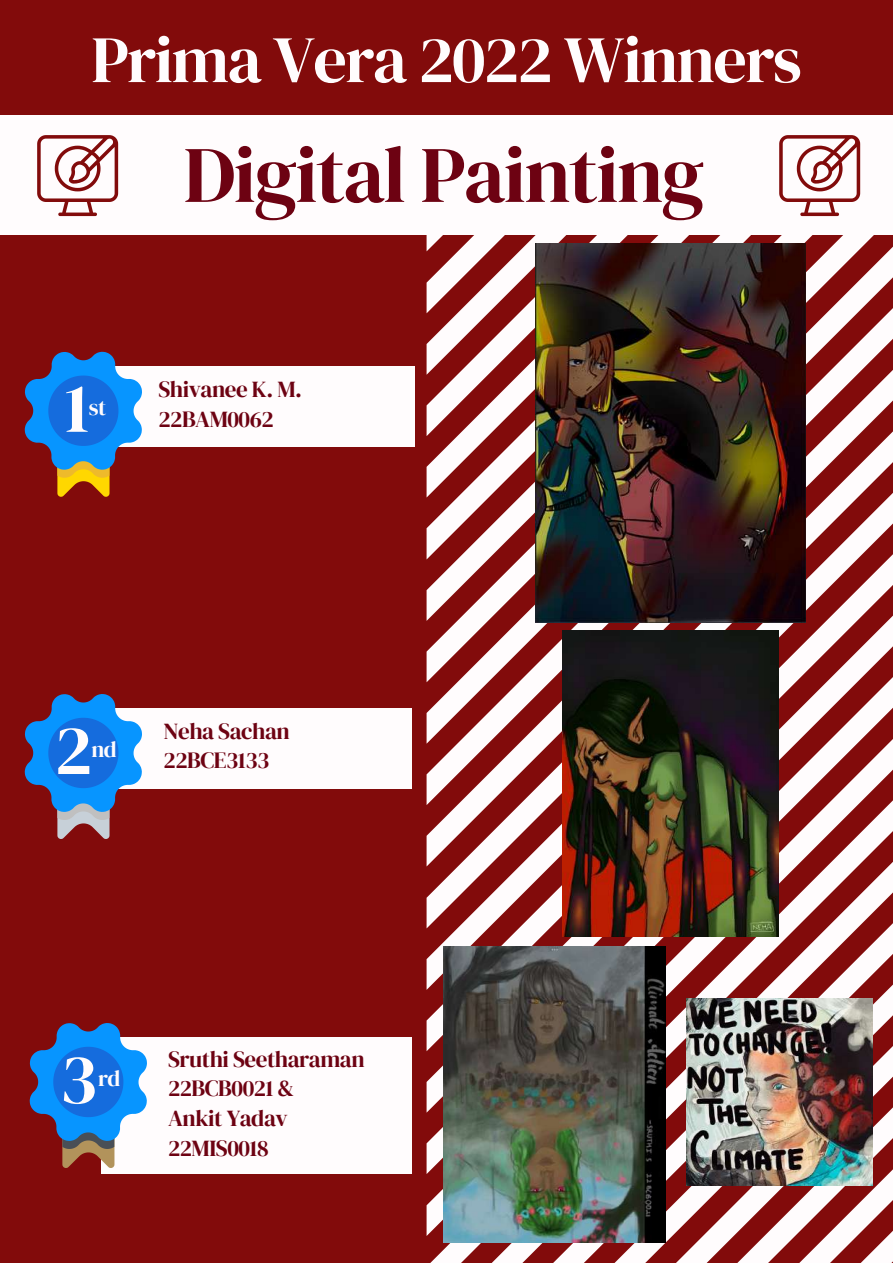
<style>
.page{position:relative;width:893px;height:1264px;background:#fff}
.page>*{position:absolute;margin:0;border:0;box-sizing:border-box;transform-origin:0 0}
.t1{font:79.95px "DM Serif Display";letter-spacing:-.02em;color:#6d0212}
.t2{font:70.5px "DM Serif Display";color:#fffcfd}
.t3{font:66.15px "DM Serif Display";letter-spacing:-.025em;color:#fffcfd}
.t4{font:22.95px/29.8px "DM Serif Display";letter-spacing:-.02em;color:#6d0212}
.t5{font:22.5px "DM Serif Display";color:#fffcfd}
</style>
<div class="page">
<div style="left:0;top:0;width:892px;height:1262px;background:#820b0b"></div>
<svg style="left:426px;top:235px;width:466px;height:1027px"></svg>
<div style="left:114px;top:366px;width:300px;height:81px;background:#fffcfd"></div>
<div style="left:104px;top:708px;width:307px;height:81px;background:#fffcfd"></div>
<div style="left:101px;top:1037px;width:310px;height:136px;background:#fffcfd"></div>
<svg style="left:25px;top:352px;width:117px;height:145px"></svg>
<svg style="left:25px;top:694px;width:117px;height:145px"></svg>
<svg style="left:30px;top:1023px;width:117px;height:144px"></svg>
<div style="left:0;top:116px;width:892px;height:119px;background:#fffcfd"></div>
<svg style="left:37px;top:135px;width:81px;height:81px"></svg>
<svg style="left:779px;top:135px;width:81px;height:81px"></svg>
<img style="left:536px;top:244px;width:269px;height:378px">
<img style="left:563px;top:630px;width:215px;height:306px">
<img style="left:444px;top:946px;width:221px;height:296px">
<img style="left:686px;top:998px;width:186px;height:187px">
<h3 class="t3" style="left:91px;top:14px;width:712px">Prima Vera 2022 Winners</h3>
<h1 class="t1" style="left:183px;top:119px;width:522px">Digital Painting</h1>
<h2 class="t2" style="left:65px;top:359px;width:26px">1</h2>
<p class="t5" style="left:89px;top:391px;width:19px">st</p>
<p class="t4" style="left:158px;top:374px;width:145px">Shivanee K. M.<br>22BAM0062</p>
<h2 class="t2" style="left:55px;top:701px;width:39px">2</h2>
<p class="t5" style="left:91px;top:733px;width:27px">nd</p>
<p class="t4" style="left:163px;top:715px;width:128px">Neha Sachan<br>22BCE3133</p>
<h2 class="t2" style="left:60px;top:1029px;width:39px">3</h2>
<p class="t5" style="left:98px;top:1062px;width:24px">rd</p>
<p class="t4" style="left:168px;top:1043px;width:198px">Sruthi Seetharaman<br>22BCB0021 &amp;<br>Ankit Yadav<br>22MIS0018</p>
</div>
